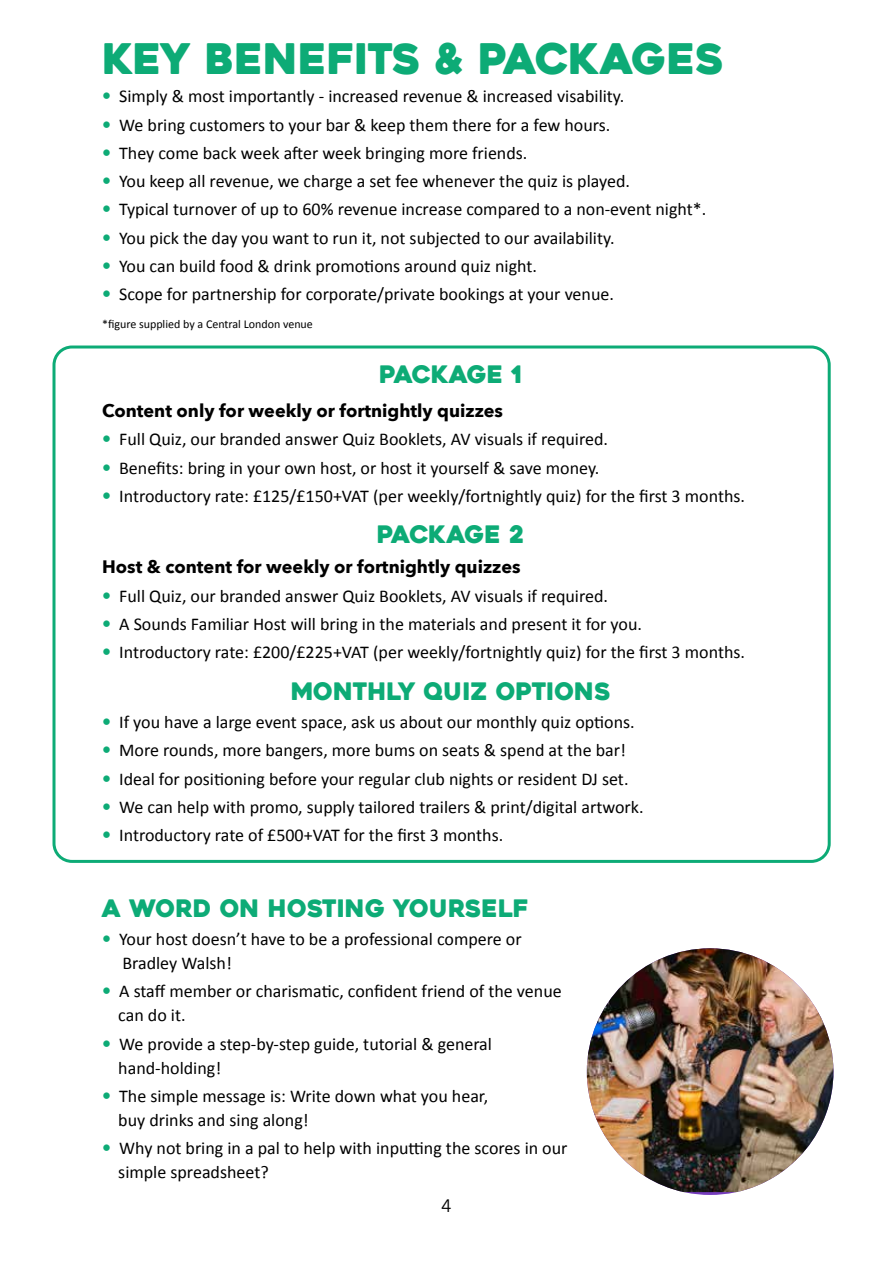
<style>
.page{position:relative;width:893px;height:1263px;background:#fff}
.page>*{position:absolute;margin:0;border:0;box-sizing:border-box;transform-origin:0 0}
.t1{font:42px "Heavitas";color:#0dab76}
.t2{font:24px "Heavitas";color:#0dab76}
.t3{font:24px "Heavitas";letter-spacing:-.02em;color:#0dab76}
.t4{font:18px/24px "Calibri";color:#000}
.t5{font:700 18px "Avenir Next";color:#000}
.t6{font:18px "Avenir Next";color:#000}
.t7{font:12px "Calibri";color:#000}
.s1{font-family:"Avenir Next";color:#0dab76}
</style>
<div class="page">
<div style="left:52px;top:345px;width:779px;height:518px;border:3px solid #0dab76;border-radius:18px"></div>
<img style="left:587px;top:948px;width:246px;height:244px">
<h1 class="t1" style="left:102px;top:33px;width:623px">KEY BENEFITS &amp; PACKAGES</h1>
<p class="t4" style="left:102px;top:84px;width:524px"><span class="s1">•</span> Simply &amp; most importantly - increased revenue &amp; increased visability.</p>
<p class="t4" style="left:102px;top:113px;width:510px"><span class="s1">•</span> We bring customers to your bar &amp; keep them there for a few hours.</p>
<p class="t4" style="left:102px;top:141px;width:427px"><span class="s1">•</span> They come back week after week bringing more friends.</p>
<p class="t4" style="left:102px;top:169px;width:529px"><span class="s1">•</span> You keep all revenue, we charge a set fee whenever the quiz is played.</p>
<p class="t4" style="left:102px;top:197px;width:606px"><span class="s1">•</span> Typical turnover of up to 60% revenue increase compared to a non-event night*.</p>
<p class="t4" style="left:102px;top:226px;width:514px"><span class="s1">•</span> You pick the day you want to run it, not subjected to our availability.</p>
<p class="t4" style="left:102px;top:254px;width:437px"><span class="s1">•</span> You can build food &amp; drink promotions around quiz night.</p>
<p class="t4" style="left:102px;top:282px;width:513px"><span class="s1">•</span> Scope for partnership for corporate/private bookings at your venue.</p>
<p class="t7" style="left:102px;top:317px;width:212px">*figure supplied by a Central London venue</p>
<h2 class="t3" style="left:379px;top:359px;width:144px">PACKAGE 1</h2>
<p class="t5" style="left:102px;top:395px;width:403px">Content only for weekly or fortnightly quizzes</p>
<p class="t4" style="left:102px;top:427px;width:507px"><span class="s1">•</span> Full Quiz, our branded answer Quiz Booklets, AV visuals if required.</p>
<p class="t4" style="left:102px;top:456px;width:499px"><span class="s1">•</span> Benefits: bring in your own host, or host it yourself &amp; save money.</p>
<p class="t4" style="left:102px;top:484px;width:644px"><span class="s1">•</span> Introductory rate: £125/£150+VAT (per weekly/fortnightly quiz) for the first 3 months.</p>
<h2 class="t3" style="left:377px;top:520px;width:149px">PACKAGE 2</h2>
<p class="t5" style="left:102px;top:551px;width:420px">Host &amp; content for weekly or fortnightly quizzes</p>
<p class="t4" style="left:102px;top:584px;width:507px"><span class="s1">•</span> Full Quiz, our branded answer Quiz Booklets, AV visuals if required.</p>
<p class="t4" style="left:102px;top:612px;width:541px"><span class="s1">•</span> A Sounds Familiar Host will bring in the materials and present it for you.</p>
<p class="t4" style="left:102px;top:640px;width:644px"><span class="s1">•</span> Introductory rate: £200/£225+VAT (per weekly/fortnightly quiz) for the first 3 months.</p>
<h2 class="t2" style="left:291px;top:676px;width:321px">MONTHLY QUIZ OPTIONS</h2>
<p class="t4" style="left:102px;top:710px;width:534px"><span class="s1">•</span> If you have a large event space, ask us about our monthly quiz options.</p>
<p class="t4" style="left:102px;top:738px;width:525px"><span class="s1">•</span> More rounds, more bangers, more bums on seats &amp; spend at the bar!</p>
<p class="t4" style="left:102px;top:767px;width:528px"><span class="s1">•</span> Ideal for positioning before your regular club nights or resident DJ set.</p>
<p class="t4" style="left:102px;top:795px;width:543px"><span class="s1">•</span> We can help with promo, supply tailored trailers &amp; print/digital artwork.</p>
<p class="t4" style="left:102px;top:823px;width:403px"><span class="s1">•</span> Introductory rate of £500+VAT for the first 3 months.</p>
<h2 class="t2" style="left:102px;top:893px;width:428px">A WORD ON HOSTING YOURSELF</h2>
<p class="t4" style="left:122px;top:927px;width:401px;text-indent:-20px"><span class="s1">•</span> Your host doesn’t have to be a professional compere or<br>Bradley Walsh!</p>
<p class="t4" style="left:118px;top:979px;width:445px;text-indent:-16px"><span class="s1">•</span> A staff member or charismatic, confident friend of the venue can do it.</p>
<p class="t4" style="left:118px;top:1032px;width:375px;text-indent:-16px"><span class="s1">•</span> We provide a step-by-step guide, tutorial &amp; general hand-holding!</p>
<p class="t4" style="left:118px;top:1084px;width:371px;text-indent:-16px"><span class="s1">•</span> The simple message is: Write down what you hear, buy drinks and sing along!</p>
<p class="t4" style="left:118px;top:1136px;width:451px;text-indent:-16px"><span class="s1">•</span> Why not bring in a pal to help with inputting the scores in our simple spreadsheet?</p>
<p class="t6" style="left:441px;top:1190px;width:12px">4</p>
</div>
